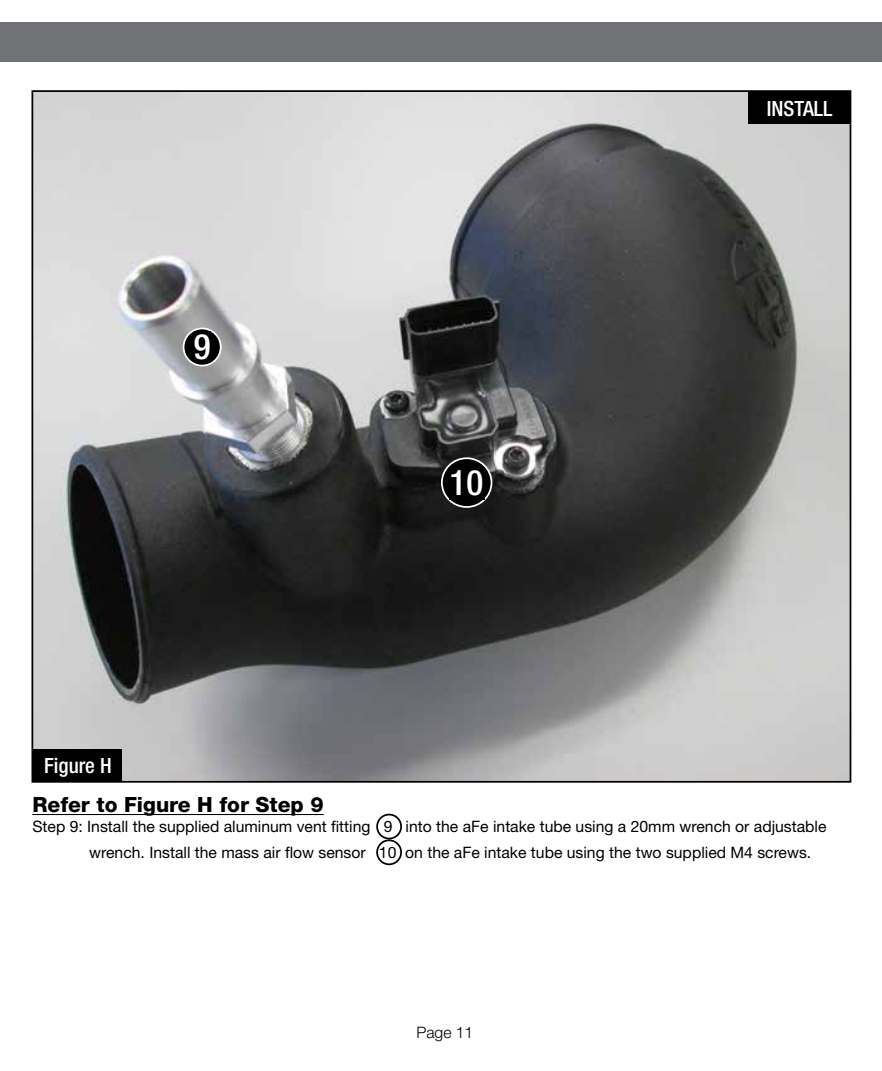
<style>
.page{position:relative;width:882px;height:1071px;background:#fff}
.page>*{position:absolute;margin:0;border:0;box-sizing:border-box;transform-origin:0 0}
.t1{font:500 condensed 35px "Helvetica Neue";color:#fff}
.t2{font:800 21px "Helvetica Neue";color:#000}
.t3{font:500 condensed 21px "Helvetica Neue";color:#fff}
.t4{font:15.75px/26.2px "Helvetica Neue";color:#000}
.t5{font:300 15.75px "Helvetica Neue";color:#000}
</style>
<div class="page">
<div style="left:376px;top:839px;width:26px;height:26px;border:2px solid #000;border-radius:50%"></div>
<div style="left:376px;top:814px;width:26px;height:25px;border:2px solid #000;border-radius:50%"></div>
<img style="left:35px;top:93px;width:813px;height:687px">
<hr style="left:32px;top:814px;width:292px;height:1px;background:#000">
<div style="left:32px;top:749px;width:90px;height:33px;background:#000"></div>
<div style="left:748px;top:92px;width:103px;height:32px;background:#000"></div>
<div style="left:0;top:23px;width:882px;height:39px;background:#717275"></div>
<svg style="left:442px;top:458px;width:50px;height:49px"></svg>
<div style="left:441px;top:457px;width:51px;height:51px;border:2px solid #fff;border-radius:50%"></div>
<div style="left:450px;top:467px;width:35px;height:33px;background:#000"></div>
<div style="left:184px;top:328px;width:37px;height:38px;background:#000;border-radius:50%"></div>
<div style="left:183px;top:328px;width:39px;height:38px;border:2px solid #fff;border-radius:50%"></div>
<div style="left:194px;top:331px;width:17px;height:28px;background:#000"></div>
<h1 class="t1" style="left:194px;top:326px;width:18px">9</h1>
<h2 class="t3" style="left:44px;top:753px;width:69px">Figure H</h2>
<h1 class="t1" style="left:450px;top:461px;width:35px">10</h1>
<h2 class="t3" style="left:767px;top:96px;width:67px">INSTALL</h2>
<h2 class="t2" style="left:32px;top:792px;width:293px">Refer to Figure H for Step 9</h2>
<p class="t4" style="left:89px;top:813px;width:739px;text-indent:-57px">Step 9: Install the supplied aluminum vent fitting 9 into the aFe intake tube using a 20mm wrench or adjustable wrench. Install the mass air flow sensor 10 on the aFe intake tube using the two supplied M4 screws.</p>
<p class="t5" style="left:416px;top:1023px;width:58px">Page 11</p>
</div>
